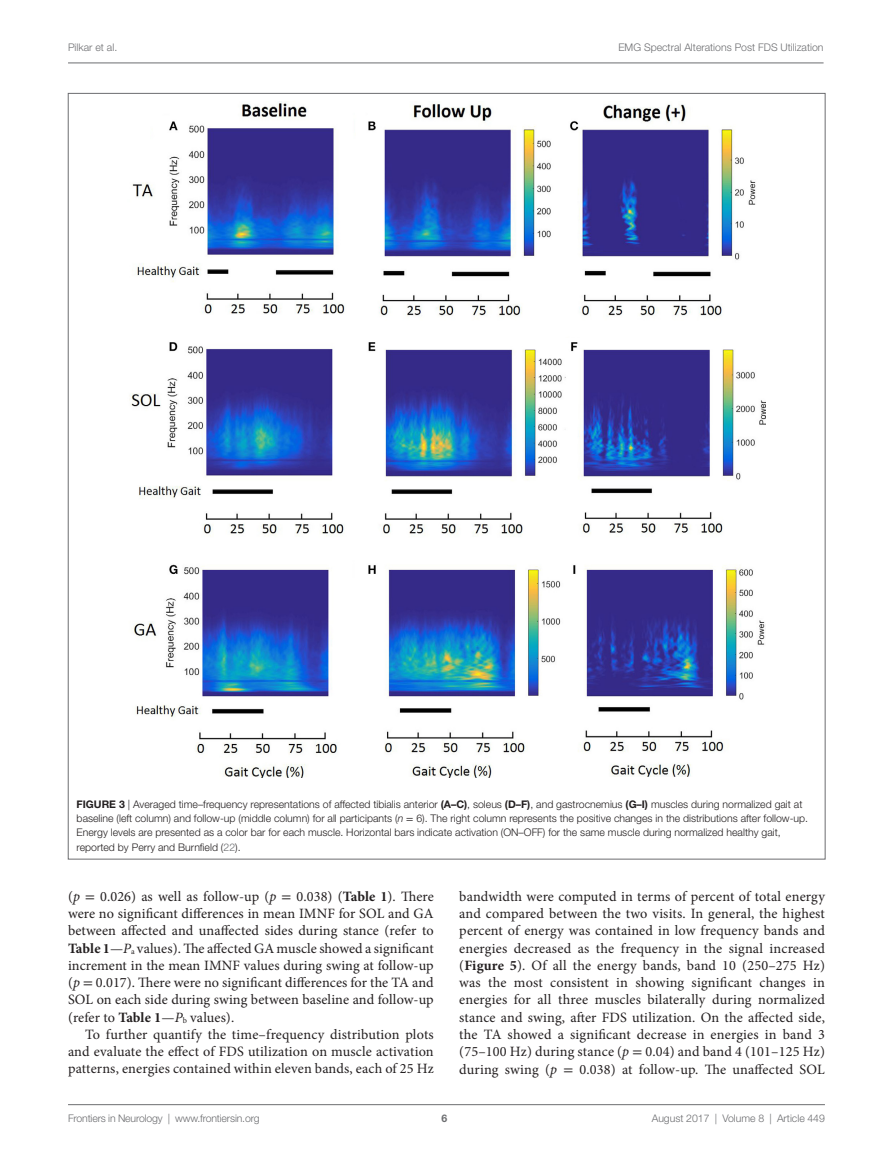
<style>
.page{position:relative;width:893px;height:1170px;background:#fff}
.page>*{position:absolute;margin:0;border:0;box-sizing:border-box;transform-origin:0 0}
.t1{font:14.25px/17.2px "Minion Pro";letter-spacing:.01em;color:#231f20;text-align:justify}
.t2{font:300 10.5px/14.2px "Helvetica Neue LT Std";color:#231f20}
.t3{font:300 10.5px "Helvetica Neue LT Std";color:#6c6d70}
.t4{font:700 10.5px "Helvetica Neue LT Std";color:#6c6d70}
.s1{font-weight:700}
.s2{font-style:italic}
.s3{font-family:"STIX General";font-weight:400}
.s4{color:#6c6d70}
.s5{font-family:"STIX General"}
</style>
<div class="page">
<img style="left:129px;top:102px;width:637px;height:675px">
<hr style="left:68px;top:63px;width:756px;height:1px;background:#6c6d70">
<hr style="left:68px;top:1104px;width:757px;height:1px;background:#6c6d70">
<p class="t3" style="left:68px;top:41px;width:51px">Pilkar et al.</p>
<p class="t3" style="left:618px;top:41px;width:207px">EMG Spectral Alterations Post FDS Utilization</p>
<p class="t2" style="left:77px;top:796px;width:733px"><span class="s1">FIGURE 3</span> | Averaged time–frequency representations of affected tibialis anterior <span class="s1">(A–C)</span>, soleus <span class="s1">(D–F)</span>, and gastrocnemius <span class="s1">(G–I)</span> muscles during normalized gait at baseline (left column) and follow-up (middle column) for all participants (<span class="s2">n</span> <span class="s3">=</span> 6). The right column represents the positive changes in the distributions after follow-up.<br>Energy levels are presented as a color bar for each muscle. Horizontal bars indicate activation (ON–OFF) for the same muscle during normalized healthy gait, reported by Perry and Burnfield (<span class="s4">22</span>).</p>
<p class="t1" style="left:68px;top:887px;width:367px">(<span class="s2">p</span> <span class="s5">=</span> 0.026) as well as follow-up (<span class="s2">p</span> <span class="s5">=</span> 0.038) (<span class="s1">Table 1</span>). There were no significant differences in mean IMNF for SOL and GA between affected and unaffected sides during stance (refer to <span class="s1">Table 1</span>—<span class="s2">P</span><sub>a</sub> values). The affected GA muscle showed a significant increment in the mean IMNF values during swing at follow-up (<span class="s2">p</span> <span class="s5">=</span> 0.017). There were no significant differences for the TA and SOL on each side during swing between baseline and follow-up (refer to <span class="s1">Table 1</span>—<span class="s2">P</span><sub>b</sub> values).</p>
<p class="t1" style="left:68px;top:1025px;width:367px;text-indent:17px">To further quantify the time–frequency distribution plots and evaluate the effect of FDS utilization on muscle activation patterns, energies contained within eleven bands, each of 25 Hz</p>
<p class="t1" style="left:459px;top:887px;width:367px">bandwidth were computed in terms of percent of total energy and compared between the two visits. In general, the highest percent of energy was contained in low frequency bands and energies decreased as the frequency in the signal increased (<span class="s1">Figure 5</span>). Of all the energy bands, band 10 (250–275 Hz) was the most consistent in showing significant changes in energies for all three muscles bilaterally during normalized stance and swing, after FDS utilization. On the affected side, the TA showed a significant decrease in energies in band 3 (75–100 Hz) during stance (<span class="s2">p</span> <span class="s5">=</span> 0.04) and band 4 (101–125 Hz) during swing (<span class="s2">p</span> <span class="s5">=</span> 0.038) at follow-up. The unaffected SOL</p>
<p class="t3" style="left:68px;top:1111px;width:193px">Frontiers in Neurology | www.frontiersin.org</p>
<p class="t3" style="left:652px;top:1111px;width:175px">August 2017 | Volume 8 | Article 449</p>
<p class="t4" style="left:441px;top:1111px;width:7px">6</p>
</div>
